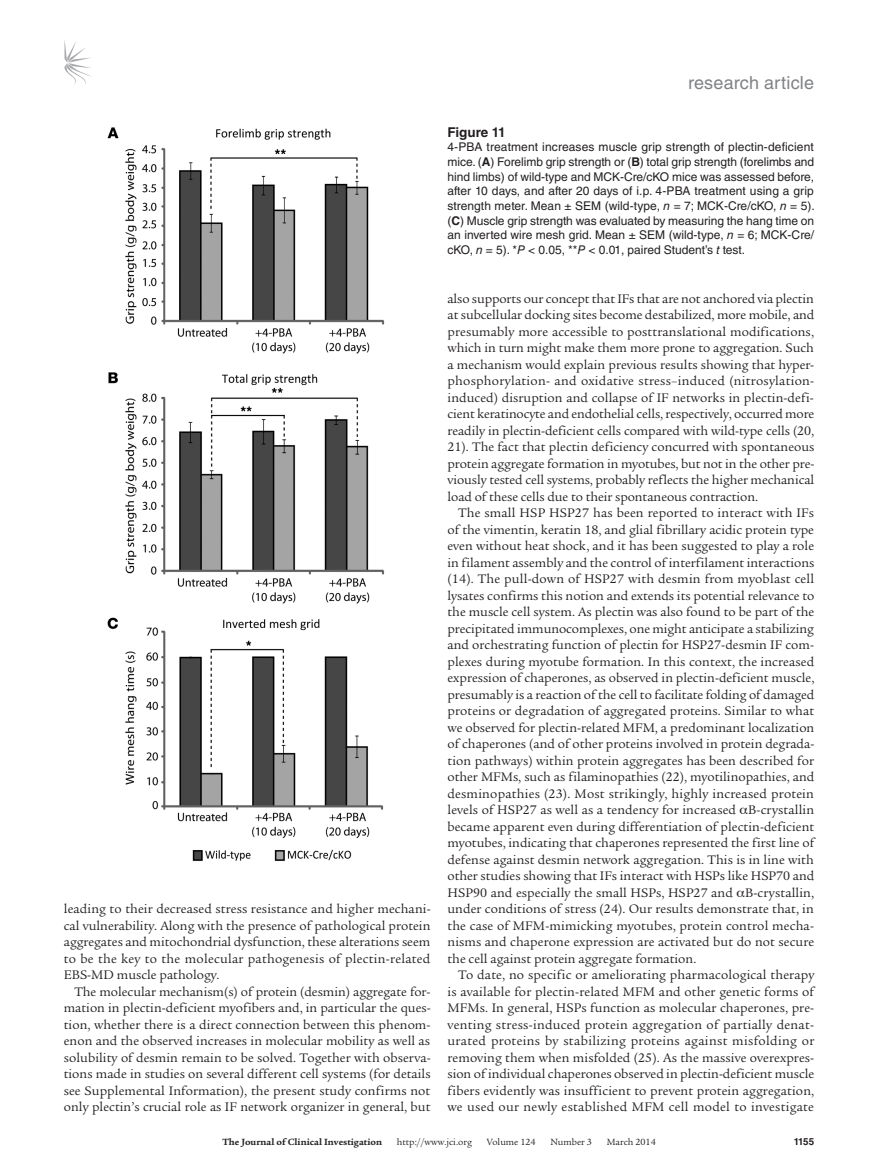
<style>
.page{position:relative;width:878px;height:1175px;background:#fff}
.page>*{position:absolute;margin:0;border:0;box-sizing:border-box;transform-origin:0 0}
.t1{font:18px "Helvetica LT Std";letter-spacing:.01em;color:#808285}
.t2{font:13.5px/16.5px "Legacy Serif Std";letter-spacing:.005em;color:#231f20;text-align:justify}
.t3{font:700 13.5px "Helvetica LT Std";letter-spacing:-.01em;color:#231f20}
.t4{font:12px/14.7px "Helvetica LT Std";color:#231f20;text-align:justify}
.t5{font:9.75px "Legacy Serif Std";color:#231f20}
.t6{font:700 9.75px "Legacy Serif Std";color:#231f20}
.t7{font:700 9.75px "Helvetica LT Std";color:#231f20}
.s1{font-weight:700}
.s2{font-style:italic}
</style>
<div class="page">
<svg style="left:64px;top:40px;width:27px;height:45px"></svg>
<img style="left:107px;top:127px;width:278px;height:734px">
<h1 class="t1" style="left:688px;top:73px;width:127px">research article</h1>
<p class="t2" style="left:64px;top:901px;width:368px">leading to their decreased stress resistance and higher mechani&shy;cal vulnerability. Along with the presence of pathological protein aggregates and mitochondrial dysfunction, these alterations seem to be the key to the molecular pathogenesis of plectin-related EBS-MD muscle pathology.</p>
<p class="t2" style="left:64px;top:983px;width:368px;text-indent:11px">The molecular mechanism(s) of protein (desmin) aggregate for&shy;mation in plectin-deficient myofibers and, in particular the ques&shy;tion, whether there is a direct connection between this phenom&shy;enon and the observed increases in molecular mobility as well as solubility of desmin remain to be solved. Together with observa&shy;tions made in studies on several different cell systems (for details see Supplemental Information), the present study confirms not only plectin’s crucial role as IF network organizer in general, but</p>
<p class="t3" style="left:447px;top:124px;width:60px">Figure 11</p>
<p class="t4" style="left:447px;top:140px;width:369px">4-PBA treatment increases muscle grip strength of plectin-deficient mice. (<span class="s1">A</span>) Forelimb grip strength or (<span class="s1">B</span>) total grip strength (forelimbs and hind limbs) of wild-type and MCK-Cre/cKO mice was assessed before, after 10 days, and after 20 days of i.p. 4-PBA treatment using a grip strength meter. Mean ± SEM (wild-type, <span class="s2">n</span> = 7; MCK-Cre/cKO, <span class="s2">n</span> = 5). (<span class="s1">C</span>) Muscle grip strength was evaluated by measuring the hang time on an inverted wire mesh grid. Mean ± SEM (wild-type, <span class="s2">n</span> = 6; MCK-Cre/ cKO, <span class="s2">n</span> = 5). *<span class="s2">P</span> &lt; 0.05, **<span class="s2">P</span> &lt; 0.01, paired Student’s <span class="s2">t</span> test.</p>
<p class="t2" style="left:447px;top:290px;width:368px">also supports our concept that IFs that are not anchored via plectin at subcellular docking sites become destabilized, more mobile, and presumably more accessible to posttranslational modifications, which in turn might make them more prone to aggregation. Such a mechanism would explain previous results showing that hyper&shy;phosphorylation- and oxidative stress–induced (nitrosylation&shy;induced) disruption and collapse of IF networks in plectin-defi&shy;cient keratinocyte and endothelial cells, respectively, occurred more readily in plectin-deficient cells compared with wild-type cells (20, 21). The fact that plectin deficiency concurred with spontaneous protein aggregate formation in myotubes, but not in the other pre&shy;viously tested cell systems, probably reflects the higher mechanical load of these cells due to their spontaneous contraction.</p>
<p class="t2" style="left:447px;top:505px;width:368px;text-indent:11px">The small HSP HSP27 has been reported to interact with IFs of the vimentin, keratin 18, and glial fibrillary acidic protein type even without heat shock, and it has been suggested to play a role in filament assembly and the control of interfilament interactions (14). The pull-down of HSP27 with desmin from myoblast cell lysates confirms this notion and extends its potential relevance to the muscle cell system. As plectin was also found to be part of the precipitated immunocomplexes, one might anticipate a stabilizing and orchestrating function of plectin for HSP27-desmin IF com&shy;plexes during myotube formation. In this context, the increased expression of chaperones, as observed in plectin-deficient muscle, presumably is a reaction of the cell to facilitate folding of damaged proteins or degradation of aggregated proteins. Similar to what we observed for plectin-related MFM, a predominant localization of chaperones (and of other proteins involved in protein degrada&shy;tion pathways) within protein aggregates has been described for other MFMs, such as filaminopathies (22), myotilinopathies, and desminopathies (23). Most strikingly, highly increased protein levels of HSP27 as well as a tendency for increased B-crystallin became apparent even during differentiation of plectin-deficient myotubes, indicating that chaperones represented the first line of defense against desmin network aggregation. This is in line with other studies showing that IFs interact with HSPs like HSP70 and HSP90 and especially the small HSPs, HSP27 and B-crystallin, under conditions of stress (24). Our results demonstrate that, in the case of MFM-mimicking myotubes, protein control mecha&shy;nisms and chaperone expression are activated but do not secure the cell against protein aggregate formation.</p>
<p class="t2" style="left:447px;top:967px;width:368px;text-indent:11px">To date, no specific or ameliorating pharmacological therapy is available for plectin-related MFM and other genetic forms of MFMs. In general, HSPs function as molecular chaperones, pre&shy;venting stress-induced protein aggregation of partially denat&shy;urated proteins by stabilizing proteins against misfolding or removing them when misfolded (25). As the massive overexpres&shy;sion of individual chaperones observed in plectin-deficient muscle fibers evidently was insufficient to prevent protein aggregation, we used our newly established MFM cell model to investigate</p>
<p class="t6" style="left:222px;top:1135px;width:161px">The Journal of Clinical Investigation</p>
<p class="t5" style="left:397px;top:1136px;width:77px">http://www.jci.org</p>
<p class="t5" style="left:486px;top:1136px;width:50px">Volume 124</p>
<p class="t5" style="left:550px;top:1136px;width:43px">Number 3</p>
<p class="t5" style="left:606px;top:1136px;width:51px">March 2014</p>
<p class="t7" style="left:793px;top:1135px;width:22px">1155</p>
</div>
